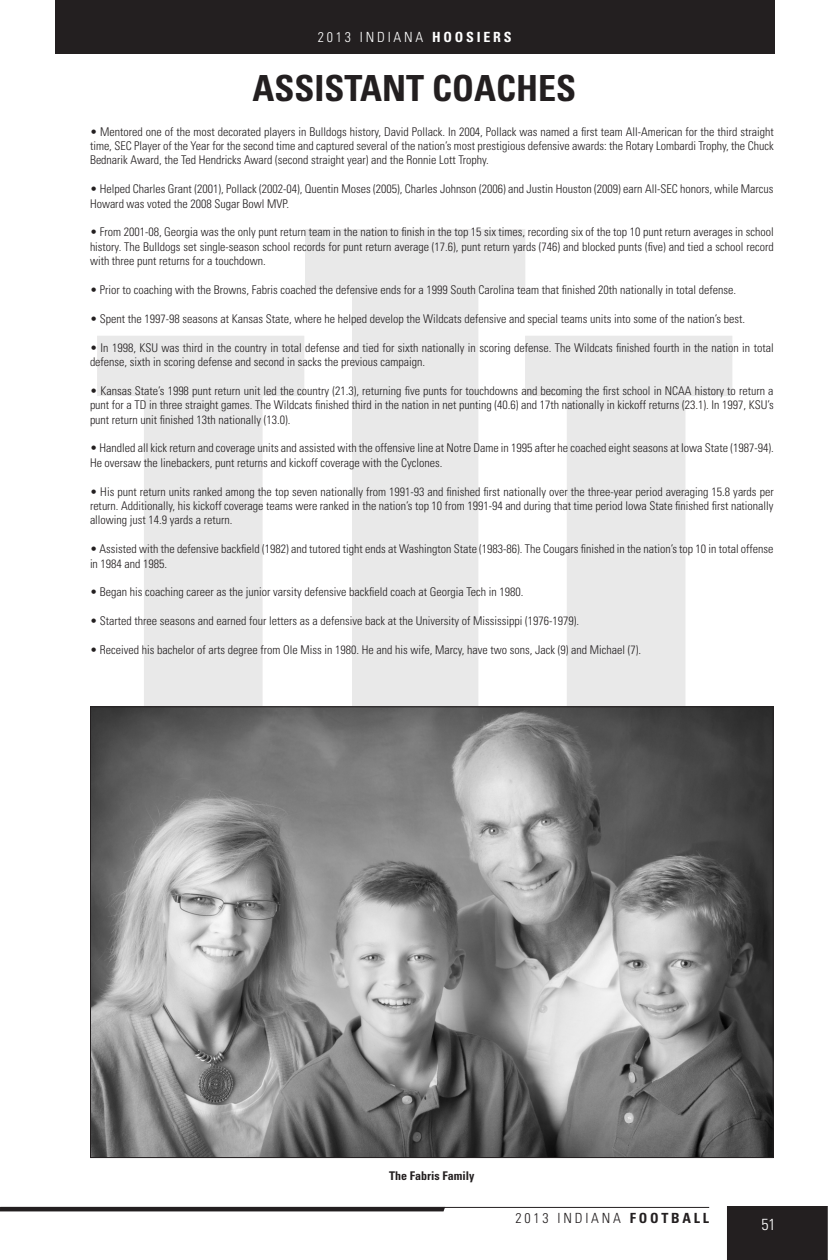
<style>
.page{position:relative;width:828px;height:1260px;background:#fff}
.page>*{position:absolute;margin:0;border:0;box-sizing:border-box;transform-origin:0 0}
.t1{font:700 condensed 36px "Univers";color:#231f20}
.t2{font:300 condensed 16px "Univers";color:#fff}
.t3{font:300 condensed 14px "Univers";letter-spacing:.2em;color:#231f20}
.t4{font:300 condensed 14px "Univers";letter-spacing:.2em;color:#fff}
.t5{font:300 condensed 12px/14.4px "Univers";color:#231f20;text-align:justify}
.t6{font:700 condensed 12px "Univers";color:#231f20}
.s1{font-weight:700}
</style>
<div class="page">
<div style="left:727px;top:1206px;width:100px;height:54px;background:#231f20"></div>
<hr style="left:0;top:1207px;width:709px;height:1px;background:#231f20">
<svg style="left:0;top:1208px;width:445px;height:3px"></svg>
<svg style="left:97px;top:229px;width:635px;height:477px;fill:#e9e9e9"></svg>
<div style="left:55px;top:0;width:720px;height:54px;background:#231f20"></div>
<img style="left:92px;top:708px;width:680px;height:448px">
<p class="t4" style="left:318px;top:28px;width:195px">2013 INDIANA <span class="s1">HOOSIERS</span></p>
<p class="t1" style="left:252px;top:66px;width:325px">ASSISTANT COACHES</p>
<p class="t5" style="left:90px;top:124px;width:685px">• Mentored one of the most decorated players in Bulldogs history, David Pollack. In 2004, Pollack was named a first team All-American for the third straight time, SEC Player of the Year for the second time and captured several of the nation’s most prestigious defensive awards: the Rotary Lombardi Trophy, the Chuck Bednarik Award, the Ted Hendricks Award (second straight year) and the Ronnie Lott Trophy.</p>
<p class="t5" style="left:90px;top:182px;width:685px">• Helped Charles Grant (2001), Pollack (2002-04), Quentin Moses (2005), Charles Johnson (2006) and Justin Houston (2009) earn All-SEC honors, while Marcus<br>Howard was voted the 2008 Sugar Bowl MVP.</p>
<p class="t5" style="left:90px;top:225px;width:685px">• From 2001-08, Georgia was the only punt return team in the nation to finish in the top 15 six times, recording six of the top 10 punt return averages in school history. The Bulldogs set single-season school records for punt return average (17.6), punt return yards (746) and blocked punts (five) and tied a school record with three punt returns for a touchdown.</p>
<p class="t5" style="left:90px;top:282px;width:648px">• Prior to coaching with the Browns, Fabris coached the defensive ends for a 1999 South Carolina team that finished 20th nationally in total defense.</p>
<p class="t5" style="left:90px;top:311px;width:657px">• Spent the 1997-98 seasons at Kansas State, where he helped develop the Wildcats defensive and special teams units into some of the nation’s best.</p>
<p class="t5" style="left:90px;top:340px;width:685px">• In 1998, KSU was third in the country in total defense and tied for sixth nationally in scoring defense. The Wildcats finished fourth in the nation in total defense, sixth in scoring defense and second in sacks the previous campaign.</p>
<p class="t5" style="left:90px;top:383px;width:685px">• Kansas State’s 1998 punt return unit led the country (21.3), returning five punts for touchdowns and becoming the first school in NCAA history to return a punt for a TD in three straight games. The Wildcats finished third in the nation in net punting (40.6) and 17th nationally in kickoff returns (23.1). In 1997, KSU’s punt return unit finished 13th nationally (13.0).</p>
<p class="t5" style="left:90px;top:441px;width:685px">• Handled all kick return and coverage units and assisted with the offensive line at Notre Dame in 1995 after he coached eight seasons at Iowa State (1987-94).<br>He oversaw the linebackers, punt returns and kickoff coverage with the Cyclones.</p>
<p class="t5" style="left:90px;top:484px;width:685px">• His punt return units ranked among the top seven nationally from 1991-93 and finished first nationally over the three-year period averaging 15.8 yards per return. Additionally, his kickoff coverage teams were ranked in the nation’s top 10 from 1991-94 and during that time period Iowa State finished first nationally allowing just 14.9 yards a return.</p>
<p class="t5" style="left:90px;top:542px;width:685px">• Assisted with the defensive backfield (1982) and tutored tight ends at Washington State (1983-86). The Cougars finished in the nation’s top 10 in total offense in 1984 and 1985.</p>
<p class="t5" style="left:90px;top:585px;width:435px">• Began his coaching career as the junior varsity defensive backfield coach at Georgia Tech in 1980.</p>
<p class="t5" style="left:90px;top:614px;width:491px">• Started three seasons and earned four letters as a defensive back at the University of Mississippi (1976-1979).</p>
<p class="t5" style="left:90px;top:642px;width:553px">• Received his bachelor of arts degree from Ole Miss in 1980. He and his wife, Marcy, have two sons, Jack (9) and Michael (7).</p>
<p class="t6" style="left:389px;top:1169px;width:87px">The Fabris Family</p>
<p class="t3" style="left:516px;top:1209px;width:195px">2013 INDIANA <span class="s1">FOOTBALL</span></p>
<h2 class="t2" style="left:761px;top:1215px;width:16px">51</h2>
</div>
